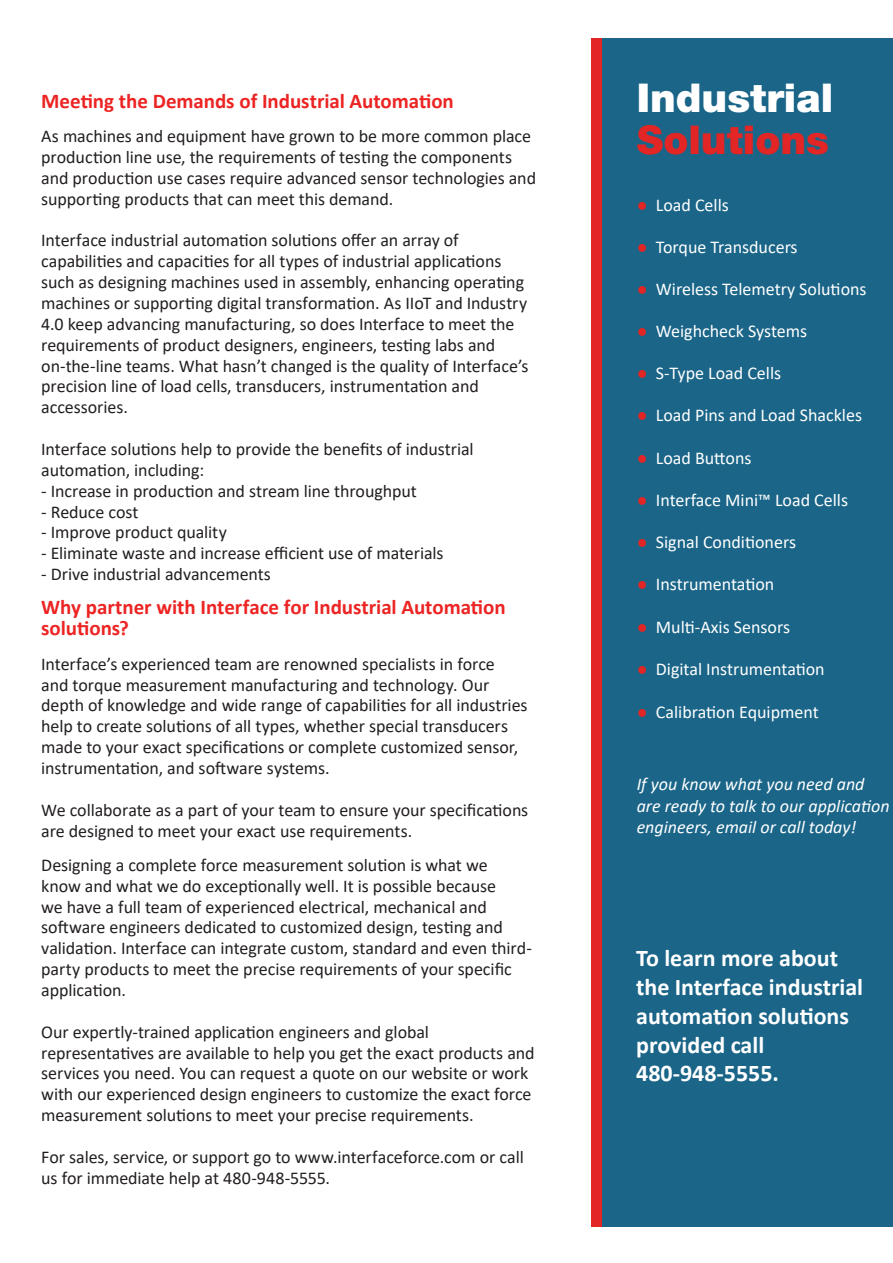
<style>
.page{position:relative;width:893px;height:1263px;background:#fff}
.page>*{position:absolute;margin:0;border:0;box-sizing:border-box;transform-origin:0 0}
.t1{font:900 39.75px "Helvetica Neue LT Std";color:#fff}
.t2{font:900 39.75px "Helvetica Neue LT Std";color:#e22525}
.t3{font:700 24px/28.8px "Calibri";color:#fff}
.t4{font:700 21px/20.9px "Calibri";color:#ec2423}
.t5{font:18px/20.9px "Calibri";letter-spacing:-.005em;color:#231f20}
.t6{font:18px "Calibri";color:#fff}
.t7{font:italic 18px/21.6px "Calibri";color:#fff}
.s1{color:#e22525}
</style>
<div class="page">
<div style="left:602px;top:38px;width:291px;height:1188px;background:#1a6588"></div>
<div style="left:592px;top:38px;width:10px;height:1188px;background:#e22525"></div>
<p class="t4" style="left:41px;top:90px;width:414px">Meeting the Demands of Industrial Automation</p>
<p class="t5" style="left:41px;top:125px;width:496px">As machines and equipment have grown to be more common place production line use, the requirements of testing the components and production use cases require advanced sensor technologies and supporting products that can meet this demand.</p>
<p class="t5" style="left:41px;top:230px;width:489px">Interface industrial automation solutions offer an array of capabilities and capacities for all types of industrial applications such as designing machines used in assembly, enhancing operating machines or supporting digital transformation. As IIoT and Industry 4.0 keep advancing manufacturing, so does Interface to meet the requirements of product designers, engineers, testing labs and on-the-line teams. What hasn’t changed is the quality of Interface’s precision line of load cells, transducers, instrumentation and accessories.</p>
<p class="t5" style="left:41px;top:438px;width:434px">Interface solutions help to provide the benefits of industrial automation, including:</p>
<p class="t5" style="left:41px;top:480px;width:377px">- Increase in production and stream line throughput</p>
<p class="t5" style="left:41px;top:501px;width:99px">- Reduce cost</p>
<p class="t5" style="left:41px;top:521px;width:187px">- Improve product quality</p>
<p class="t5" style="left:41px;top:542px;width:404px">- Eliminate waste and increase efficient use of materials</p>
<p class="t5" style="left:41px;top:563px;width:231px">- Drive industrial advancements</p>
<p class="t4" style="left:41px;top:597px;width:466px">Why partner with Interface for Industrial Automation solutions?</p>
<p class="t5" style="left:41px;top:653px;width:488px">Interface’s experienced team are renowned specialists in force<br>and torque measurement manufacturing and technology. Our depth of knowledge and wide range of capabilities for all industries help to create solutions of all types, whether special transducers made to your exact specifications or complete customized sensor, instrumentation, and software systems.</p>
<p class="t5" style="left:41px;top:799px;width:489px">We collaborate as a part of your team to ensure your specifications are designed to meet your exact use requirements.</p>
<p class="t5" style="left:41px;top:854px;width:492px">Designing a complete force measurement solution is what we<br>know and what we do exceptionally well. It is possible because<br>we have a full team of experienced electrical, mechanical and software engineers dedicated to customized design, testing and validation. Interface can integrate custom, standard and even third&shy;party products to meet the precise requirements of your specific application.</p>
<p class="t5" style="left:41px;top:1021px;width:495px">Our expertly-trained application engineers and global representatives are available to help you get the exact products and services you need. You can request a quote on our website or work with our experienced design engineers to customize the exact force measurement solutions to meet your precise requirements.</p>
<p class="t5" style="left:41px;top:1146px;width:484px">For sales, service, or support go to www.interfaceforce.com or call us for immediate help at 480-948-5555.</p>
<h1 class="t1" style="left:637px;top:74px;width:198px">Industrial</h1>
<h1 class="t2" style="left:637px;top:116px;width:194px">Solutions</h1>
<p class="t6" style="left:637px;top:193px;width:94px"><span class="s1">●</span> Load Cells</p>
<p class="t6" style="left:637px;top:235px;width:162px"><span class="s1">●</span> Torque Transducers</p>
<p class="t6" style="left:637px;top:277px;width:231px"><span class="s1">●</span> Wireless Telemetry Solutions</p>
<p class="t6" style="left:637px;top:319px;width:172px"><span class="s1">●</span> Weighcheck Systems</p>
<p class="t6" style="left:637px;top:360px;width:146px"><span class="s1">●</span> S-Type Load Cells</p>
<p class="t6" style="left:637px;top:402px;width:227px"><span class="s1">●</span> Load Pins and Load Shackles</p>
<p class="t6" style="left:637px;top:445px;width:116px"><span class="s1">●</span> Load Buttons</p>
<p class="t6" style="left:637px;top:487px;width:213px"><span class="s1">●</span> Interface Mini™ Load Cells</p>
<p class="t6" style="left:637px;top:529px;width:161px"><span class="s1">●</span> Signal Conditioners</p>
<p class="t6" style="left:637px;top:571px;width:139px"><span class="s1">●</span> Instrumentation</p>
<p class="t6" style="left:637px;top:614px;width:155px"><span class="s1">●</span> Multi-Axis Sensors</p>
<p class="t6" style="left:637px;top:656px;width:189px"><span class="s1">●</span> Digital Instrumentation</p>
<p class="t6" style="left:637px;top:699px;width:184px"><span class="s1">●</span> Calibration Equipment</p>
<p class="t7" style="left:637px;top:772px;width:255px">If you know what you need and are ready to talk to our application engineers, email or call today!</p>
<h2 class="t3" style="left:636px;top:943px;width:228px">To learn more about the Interface industrial automation solutions provided call<br>480-948-5555.</h2>
</div>
